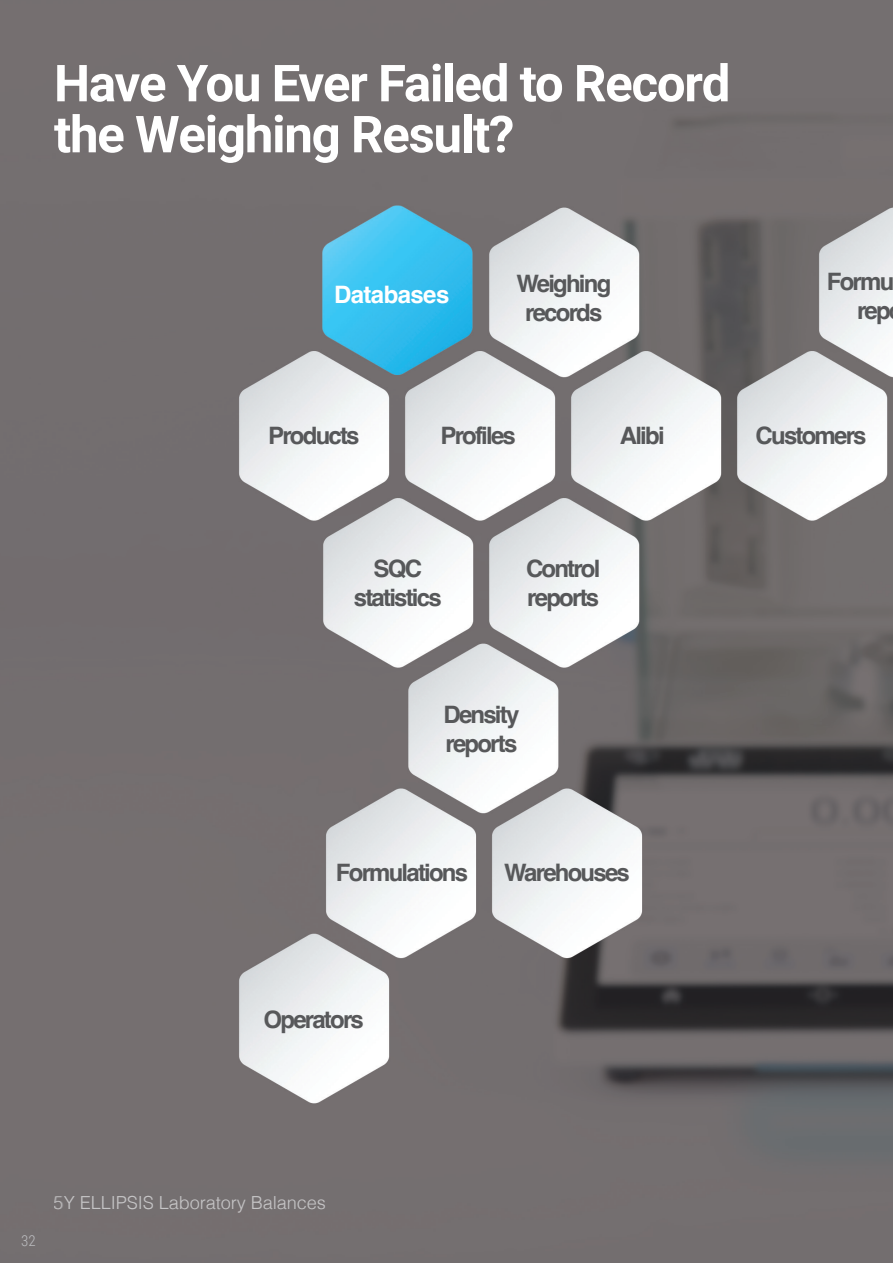
<style>
.page{position:relative;width:893px;height:1263px;background:#fff}
.page>*{position:absolute;margin:0;border:0;box-sizing:border-box;transform-origin:0 0}
.t1{font:700 51px/51px "Roboto";letter-spacing:-.025em;color:#fff}
.t2{font:700 24px "Helvetica";letter-spacing:-.075em;color:#57585a}
.t3{font:700 24px "Helvetica";letter-spacing:-.025em;color:#fff}
.t4{font:300 18px "Helvetica";color:#fff}
.t5{font:300 15px "Roboto Condensed";color:#bcbdc0}
</style>
<div class="page">
<img style="left:0;top:0;width:893px;height:1263px">
<p class="t1" style="left:54px;top:56px;width:678px">Have You Ever Failed to Record the Weighing Result?</p>
<p class="t3" style="left:334px;top:280px;width:117px">Databases</p>
<p class="t2" style="left:516px;top:269px;width:96px">Weighing</p>
<p class="t2" style="left:525px;top:297px;width:79px">records</p>
<p class="t2" style="left:827px;top:267px;width:69px">Formu</p>
<p class="t2" style="left:857px;top:296px;width:35px">rep</p>
<p class="t2" style="left:268px;top:421px;width:93px">Products</p>
<p class="t2" style="left:440px;top:421px;width:77px">Profiles</p>
<p class="t2" style="left:620px;top:421px;width:46px">Alibi</p>
<p class="t2" style="left:756px;top:421px;width:112px">Customers</p>
<p class="t2" style="left:374px;top:554px;width:50px">SQC</p>
<p class="t2" style="left:354px;top:583px;width:89px">statistics</p>
<p class="t2" style="left:526px;top:554px;width:76px">Control</p>
<p class="t2" style="left:527px;top:583px;width:73px">reports</p>
<p class="t2" style="left:443px;top:700px;width:77px">Density</p>
<p class="t2" style="left:445px;top:729px;width:73px">reports</p>
<p class="t2" style="left:336px;top:857px;width:134px">Formulations</p>
<p class="t2" style="left:504px;top:857px;width:127px">Warehouses</p>
<p class="t2" style="left:264px;top:1005px;width:102px">Operators</p>
<p class="t5" style="left:21px;top:1230px;width:16px">32</p>
<p class="t4" style="left:54px;top:1187px;width:274px">5Y ELLIPSIS Laboratory Balances</p>
</div>
